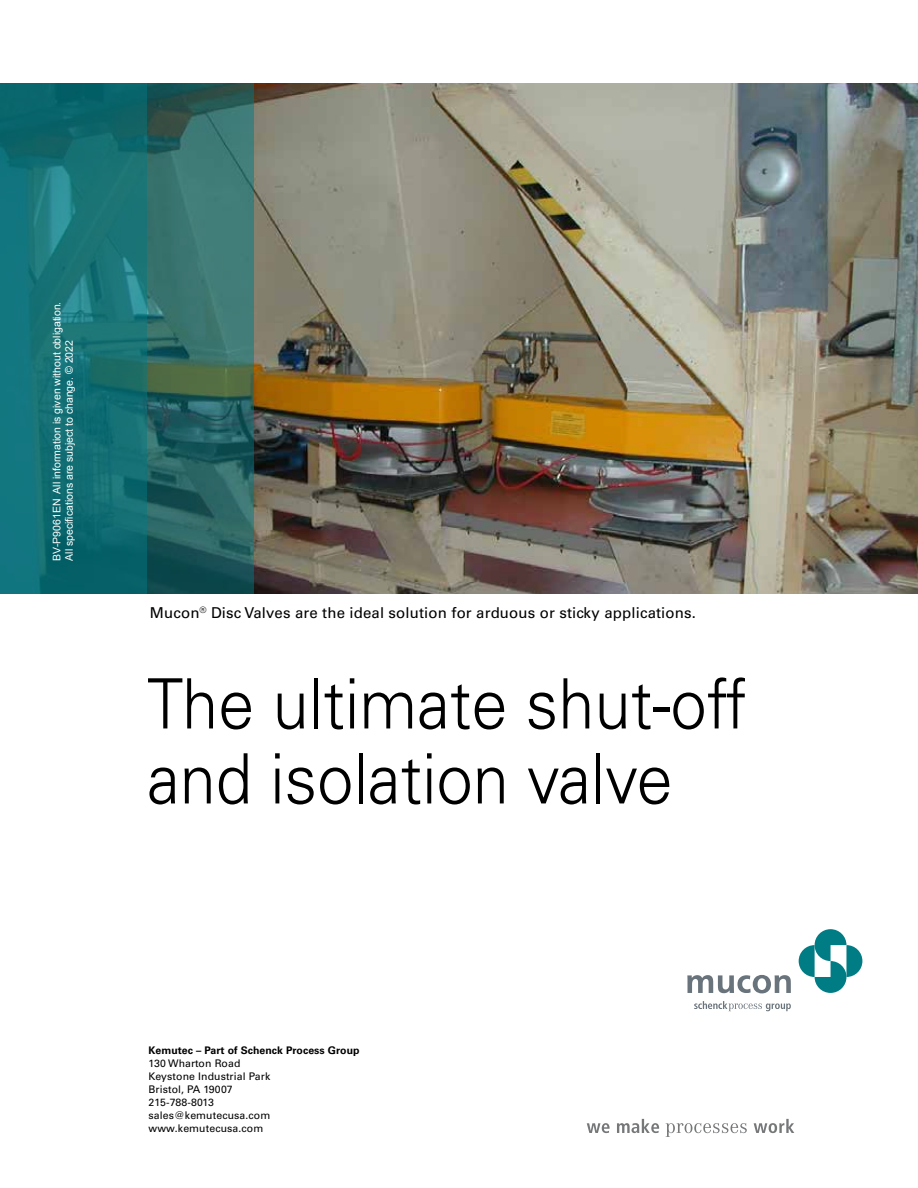
<style>
.page{position:relative;width:918px;height:1188px;background:#fff}
.page>*{position:absolute;margin:0;border:0;box-sizing:border-box;transform-origin:0 0}
.t1{font:300 69.45px/75px "Univers LT Std";color:#000;scale:.94 1}
.t2{font:15px "Univers LT Std";letter-spacing:.01em;color:#000}
.t3{font:10.5px/13.2px "Univers LT Std";letter-spacing:.01em;color:#000}
.t4{font:10.5px/12.6px "Arial";color:#fff}
.t5{font:700 10.5px "Univers LT Std";letter-spacing:.01em;color:#000}
</style>
<div class="page">
<svg style="left:587px;top:1123px;width:23px;height:10px"></svg>
<svg style="left:617px;top:1119px;width:42px;height:14px"></svg>
<svg style="left:666px;top:1123px;width:81px;height:14px"></svg>
<svg style="left:754px;top:1119px;width:40px;height:14px"></svg>
<svg style="left:799px;top:929px;width:63px;height:64px"></svg>
<svg style="left:694px;top:1001px;width:97px;height:10px"></svg>
<svg style="left:687px;top:975px;width:104px;height:18px"></svg>
<img style="left:254px;top:84px;width:664px;height:510px">
<svg style="left:0;top:84px;width:254px;height:510px;background:#206d6e"></svg>
<p class="t4" style="left:50px;top:561px;width:261px;rotate:-90deg">BV-P9061EN All information is given without obligation.<br>All specifications are subject to change. © 2022</p>
<h2 class="t2" style="left:150px;top:604px;width:548px">Mucon<sup>®</sup> Disc Valves are the ideal solution for arduous or sticky applications.</h2>
<h1 class="t1" style="left:147px;top:666px;width:640px">The ultimate shut-off and isolation valve</h1>
<p class="t5" style="left:148px;top:1044px;width:213px">Kemutec – Part of Schenck Process Group</p>
<p class="t3" style="left:148px;top:1057px;width:123px">130 Wharton Road<br>Keystone Industrial Park<br>Bristol, PA 19007<br>215-788-8013 sales@kemutecusa.com www.kemutecusa.com</p>
</div>
